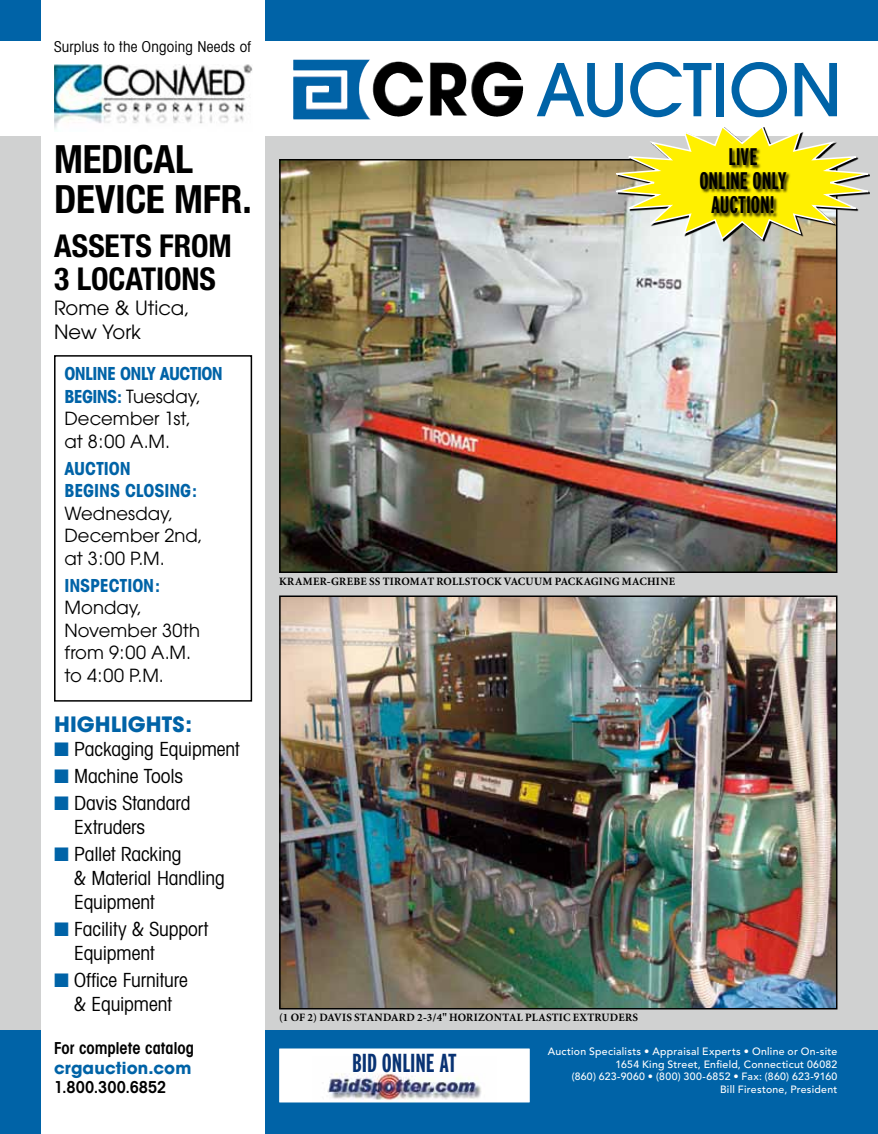
<style>
.page{position:relative;width:878px;height:1134px;background:#fff}
.page>*{position:absolute;margin:0;border:0;box-sizing:border-box;transform-origin:0 0}
.t1{font:500 72px "Avant Garde";letter-spacing:-.01em;color:#0063a7}
.t2{font:700 condensed 39px/40.5px "Helvetica Neue";letter-spacing:-.01em;color:#000}
.t3{font:700 condensed 31.5px/33px "Helvetica Neue";letter-spacing:-.005em;color:#000}
.t4{font:700 extra-condensed 25.95px "Interstate";letter-spacing:-.005em;color:#083273}
.t5{font:700 extra-condensed 24px/24px "Interstate";letter-spacing:-.005em;color:#000;text-align:center}
.t6{font:700 21px "Avant Garde";letter-spacing:.005em;color:#0063a7}
.t7{font:condensed 19.5px/24px "Avant Garde";letter-spacing:-.005em;color:#000}
.t8{font:19.5px/24px "Avant Garde";color:#000}
.t9{font:18px/22.5px "Avant Garde";letter-spacing:.005em;color:#000}
.t10{font:700 condensed 18px/22.5px "Avant Garde";letter-spacing:-.005em;color:#0063a7}
.t11{font:600 condensed 16.5px "Avant Garde";letter-spacing:.005em;color:#000}
.t12{font:700 16.5px "Avant Garde";letter-spacing:.01em;color:#0063a7}
.t13{font:condensed 15px "Avant Garde";letter-spacing:.015em;color:#000}
.t14{font:700 11.25px "Minion";letter-spacing:.02em;color:#000}
.t15{font:500 10.5px/12.6px "Avenir";letter-spacing:.025em;color:#fff;text-align:right}
.s1{font-weight:700;font-stretch:condensed;color:#0063a7}
.s2{color:#0063a7}
</style>
<div class="page">
<div style="left:0;top:136px;width:878px;height:998px;background:#d0d1d1"></div>
<div style="left:0;top:1030px;width:878px;height:104px;background:#0063a7"></div>
<div style="left:0;top:0;width:878px;height:40px;background:#0063a7"></div>
<div style="left:41px;top:0;width:224px;height:1134px;background:#fff"></div>
<img style="left:54px;top:64px;width:198px;height:67px">
<img style="left:293px;top:59px;width:102px;height:60px">
<div style="left:54px;top:355px;width:198px;height:347px;border:2px solid #000"></div>
<div style="left:278px;top:1048px;width:252px;height:55px;background:#fff"></div>
<img style="left:327px;top:1073px;width:154px;height:28px">
<div style="left:278px;top:1047px;width:253px;height:57px;border:2px solid #0063a7"></div>
<img style="left:282px;top:162px;width:552px;height:408px">
<div style="left:279px;top:159px;width:558px;height:414px;border:2px solid #000"></div>
<img style="left:282px;top:599px;width:552px;height:408px">
<div style="left:279px;top:596px;width:558px;height:414px;border:2px solid #000"></div>
<svg style="left:606px;top:127px;width:264px;height:114px"></svg>
<div style="left:700px;top:148px;width:90px;height:70px;background:#000;opacity:.75"></div>
<h3 class="t13" style="left:54px;top:38px;width:198px">Surplus to the Ongoing Needs of</h3>
<h2 class="t2" style="left:54px;top:138px;width:199px">MEDICAL<br>DEVICE MFR.</h2>
<h3 class="t3" style="left:54px;top:229px;width:179px">ASSETS FROM<br>3 LOCATIONS</h3>
<h3 class="t8" style="left:54px;top:296px;width:137px">Rome &amp; Utica,<br>New York</h3>
<h3 class="t9" style="left:64px;top:362px;width:160px"><span class="s1">ONLINE ONLY AUCTION<br>BEGINS:</span> Tuesday,<br>December 1st,<br>at 8:00 A.M.</h3>
<h3 class="t10" style="left:64px;top:457px;width:134px">AUCTION<br>BEGINS CLOSING:</h3>
<h3 class="t9" style="left:64px;top:502px;width:140px">Wednesday,<br>December 2nd, at 3:00 P.M.</h3>
<h3 class="t10" style="left:64px;top:574px;width:97px">INSPECTION:</h3>
<h3 class="t9" style="left:64px;top:596px;width:137px">Monday,<br>November 30th from 9:00 A.M. to 4:00 P.M.</h3>
<h3 class="t6" style="left:54px;top:710px;width:140px">HIGHLIGHTS:</h3>
<h3 class="t7" style="left:54px;top:736px;width:187px"><span class="s2">■</span> Packaging Equipment</h3>
<h3 class="t7" style="left:54px;top:763px;width:131px"><span class="s2">■</span> Machine Tools</h3>
<h3 class="t7" style="left:74px;top:790px;width:118px;text-indent:-20px"><span class="s2">■</span> Davis Standard<br>Extruders</h3>
<h3 class="t7" style="left:74px;top:841px;width:152px;text-indent:-20px"><span class="s2">■</span> Pallet Racking<br>&amp; Material Handling<br>Equipment</h3>
<h3 class="t7" style="left:74px;top:916px;width:135px;text-indent:-20px"><span class="s2">■</span> Facility &amp; Support<br>Equipment</h3>
<h3 class="t7" style="left:54px;top:967px;width:135px;text-align:center"><span class="s2">■</span> Office Furniture &amp; Equipment</h3>
<h3 class="t11" style="left:54px;top:1038px;width:142px">For complete catalog</h3>
<h3 class="t12" style="left:54px;top:1057px;width:139px">crgauction.com</h3>
<h3 class="t11" style="left:54px;top:1077px;width:114px">1.800.300.6852</h3>
<h1 class="t1" style="left:536px;top:46px;width:308px">AUCTION</h1>
<h3 class="t5" style="left:699px;top:145px;width:89px">LIVE<br>ONLINE ONLY<br>AUCTION!</h3>
<p class="t14" style="left:279px;top:575px;width:397px">KRAMER-GREBE SS TIROMAT ROLLSTOCK VACUUM PACKAGING MACHINE</p>
<p class="t14" style="left:279px;top:1012px;width:360px">(1 OF 2) DAVIS STANDARD 2-3/4" HORIZONTAL PLASTIC EXTRUDERS</p>
<h3 class="t4" style="left:352px;top:1049px;width:106px">BID ONLINE AT</h3>
<p class="t15" style="left:547px;top:1045px;width:291px">Auction Specialists • Appraisal Experts • Online or On-site 1654 King Street, Enfield, Connecticut 06082<br>(860) 623-9060 • (800) 300-6852 • Fax: (860) 623-9160<br>Bill Firestone, President</p>
</div>
